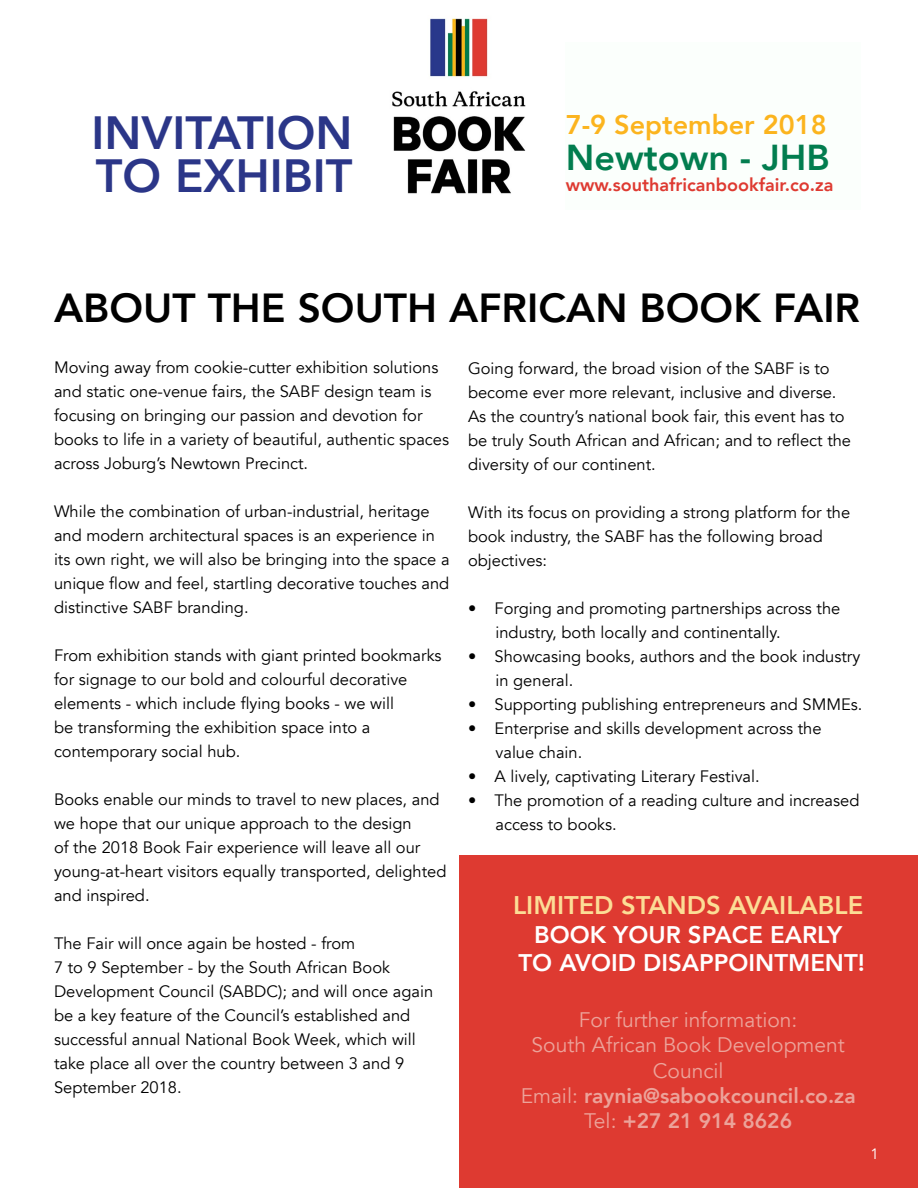
<style>
.page{position:relative;width:918px;height:1188px;background:#fff}
.page>*{position:absolute;margin:0;border:0;box-sizing:border-box;transform-origin:0 0}
.t1{font:800 46.5px/43.5px "Avenir";color:#2b3688}
.t2{font:800 40.5px "Avenir";color:#000}
.t3{font:800 36px "Avenir";color:#027d4f}
.t4{font:800 27px "Avenir";color:#fbb41e}
.t5{font:800 25.5px "Avenir";color:#fcdd96}
.t6{font:800 24px/28.8px "Avenir";color:#fff;text-align:center}
.t7{font:21px/25.2px "Avenir";color:#eca39a;text-align:center}
.t8{font:800 18px "Avenir";color:#de3a31}
.t9{font:16.5px/24px "Avenir";color:#000}
.t10{font:15px "Avenir";color:#fff}
.s1{font-weight:800}
</style>
<div class="page">
<div style="left:459px;top:855px;width:459px;height:333px;background:#de3a31"></div>
<img style="left:392px;top:18px;width:134px;height:176px">
<div style="left:566px;top:42px;width:295px;height:168px;background:#fbfffc"></div>
<h1 class="t1" style="left:92px;top:111px;width:262px">INVITATION<br>TO EXHIBIT</h1>
<h3 class="t4" style="left:566px;top:103px;width:262px">7-9 September 2018</h3>
<h3 class="t3" style="left:566px;top:129px;width:265px">Newtown - JHB</h3>
<p class="t8" style="left:566px;top:171px;width:269px">www.southafricanbookfair.co.za</p>
<h2 class="t2" style="left:54px;top:277px;width:808px">ABOUT THE SOUTH AFRICAN BOOK FAIR</h2>
<p class="t9" style="left:468px;top:357px;width:385px">Going forward, the broad vision of the SABF is to become ever more relevant, inclusive and diverse.<br>As the country’s national book fair, this event has to be truly South African and African; and to reflect the diversity of our continent.</p>
<p class="t9" style="left:468px;top:501px;width:384px">With its focus on providing a strong platform for the book industry, the SABF has the following broad objectives:</p>
<p class="t9" style="left:496px;top:597px;width:346px;text-indent:-28px">• Forging and promoting partnerships across the industry, both locally and continentally.</p>
<p class="t9" style="left:496px;top:645px;width:366px;text-indent:-28px">• Showcasing books, authors and the book industry in general.</p>
<p class="t9" style="left:468px;top:693px;width:396px">• Supporting publishing entrepreneurs and SMMEs.</p>
<p class="t9" style="left:496px;top:717px;width:327px;text-indent:-28px">• Enterprise and skills development across the value chain.</p>
<p class="t9" style="left:468px;top:765px;width:293px">• A lively, captivating Literary Festival.</p>
<p class="t9" style="left:496px;top:789px;width:365px;text-indent:-28px">• The promotion of a reading culture and increased access to books.</p>
<p class="t9" style="left:54px;top:355px;width:397px">Moving away from cookie-cutter exhibition solutions and static one-venue fairs, the SABF design team is focusing on bringing our passion and devotion for books to life in a variety of beautiful, authentic spaces across Joburg’s Newtown Precinct.</p>
<p class="t9" style="left:54px;top:499px;width:397px">While the combination of urban-industrial, heritage and modern architectural spaces is an experience in its own right, we will also be bringing into the space a unique flow and feel, startling decorative touches and distinctive SABF branding.</p>
<p class="t9" style="left:54px;top:643px;width:389px">From exhibition stands with giant printed bookmarks for signage to our bold and colourful decorative elements - which include flying books - we will<br>be transforming the exhibition space into a contemporary social hub.</p>
<p class="t9" style="left:54px;top:787px;width:394px">Books enable our minds to travel to new places, and we hope that our unique approach to the design<br>of the 2018 Book Fair experience will leave all our young-at-heart visitors equally transported, delighted and inspired.</p>
<p class="t9" style="left:54px;top:931px;width:381px">The Fair will once again be hosted - from<br>7 to 9 September - by the South African Book Development Council (SABDC); and will once again be a key feature of the Council’s established and successful annual National Book Week, which will take place all over the country between 3 and 9<br>September 2018.</p>
<h3 class="t5" style="left:513px;top:885px;width:352px">LIMITED STANDS AVAILABLE</h3>
<h3 class="t6" style="left:519px;top:920px;width:348px">BOOK YOUR SPACE EARLY<br>TO AVOID DISAPPOINTMENT!</h3>
<p class="t7" style="left:521px;top:1008px;width:336px">For further information:<br>South African Book Development<br>Council<br>Email: <span class="s1">raynia@sabookcouncil.co.za<br></span>Tel: <span class="s1">+27 21 914 8626</span></p>
<p class="t10" style="left:871px;top:1145px;width:10px">1</p>
</div>
